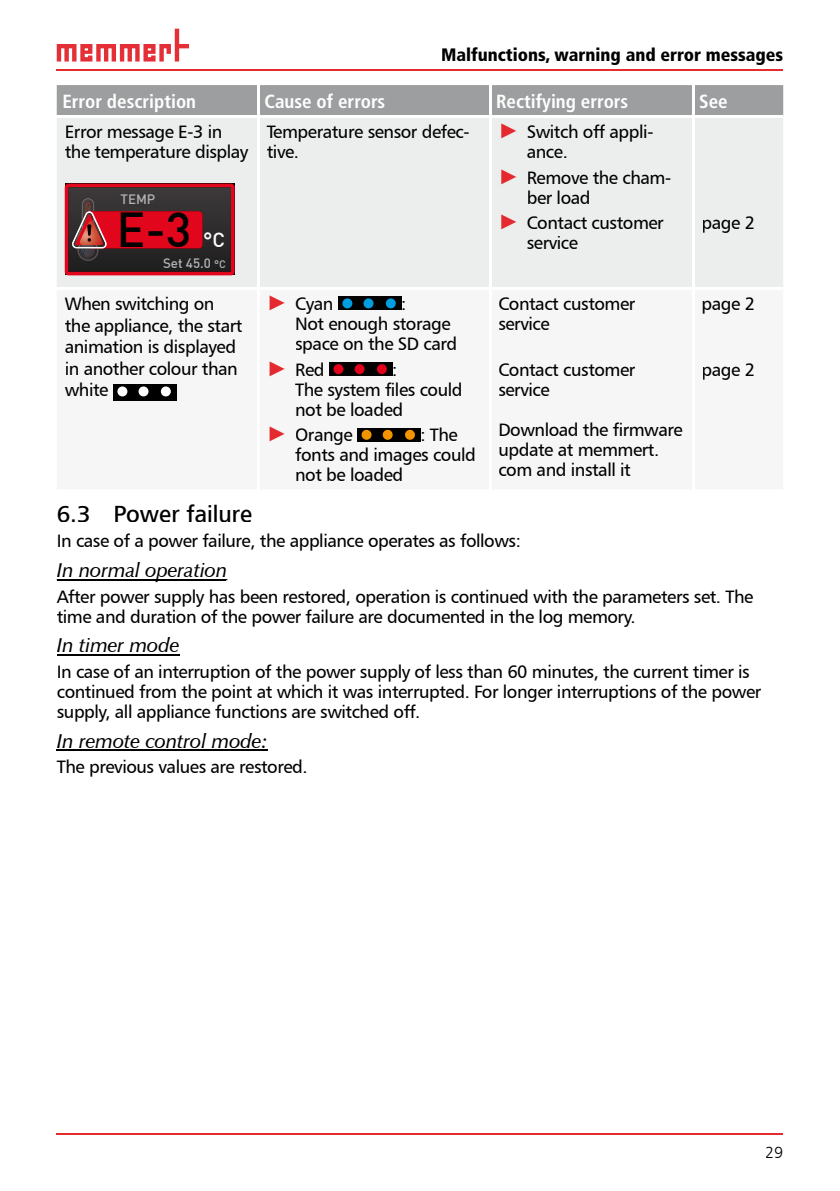
<style>
.page{position:relative;width:840px;height:1191px;background:#fff}
.page>*{position:absolute;margin:0;border:0;box-sizing:border-box;transform-origin:0 0}
.t1{font:500 48px "DIN Offc";color:#000}
.t2{font:500 24px "Frutiger Next LT";color:#000}
.t3{font:italic 600 20px "Zapf Humanist 601 BT";color:#000}
.t4{font:500 20px "DIN Offc";color:#fff}
.t5{font:700 condensed 19px "Frutiger LT Std";color:#fff}
.t6{font:18px/20px "Humanist 777 BT Roman B";letter-spacing:-.025em;color:#000}
.t7{font:900 condensed 18px "Frutiger";color:#000}
.t8{font:16px "Humanist 777 BT Light B";color:#000}
.t9{font:500 13.4px "DIN Offc";color:#b2b3b5}
.s1{font-family:"Arial";font-size:21px;color:#e42a2e}
.s2{font-size:10.6px}
</style>
<div class="page">
<hr style="left:57px;top:69px;width:725px;height:1px;background:#e42b2d">
<hr style="left:57px;top:1133px;width:725px;height:1px;background:#e42b2d">
<svg style="left:57px;top:29px;width:132px;height:33px"></svg>
<hr style="left:57px;top:654px;width:122px;height:1px;background:#000">
<hr style="left:57px;top:749px;width:211px;height:2px;background:#000">
<div style="left:57px;top:85px;width:725px;height:30px;background:#9c9e9f"></div>
<div style="left:57px;top:118px;width:725px;height:169px;background:#eceded"></div>
<hr style="left:258px;top:85px;width:2px;height:30px;background:#fff">
<hr style="left:489px;top:85px;width:2px;height:30px;background:#fff">
<hr style="left:692px;top:85px;width:2px;height:30px;background:#fff">
<hr style="left:258px;top:117px;width:2px;height:170px;background:#fff">
<hr style="left:489px;top:117px;width:2px;height:170px;background:#fff">
<hr style="left:692px;top:117px;width:2px;height:170px;background:#fff">
<div style="left:66px;top:125px;width:156px;height:17px;background:#eceded"></div>
<div style="left:65px;top:145px;width:183px;height:17px;background:#eceded"></div>
<svg style="left:65px;top:183px;width:169px;height:92px;background:#742129"></svg>
<div style="left:267px;top:124px;width:201px;height:18px;background:#eceded"></div>
<div style="left:267px;top:145px;width:30px;height:13px;background:#eceded"></div>
<div style="left:501px;top:123px;width:15px;height:15px;background:#eceded"></div>
<div style="left:527px;top:124px;width:125px;height:18px;background:#eceded"></div>
<div style="left:527px;top:149px;width:39px;height:9px;background:#eceded"></div>
<div style="left:501px;top:169px;width:15px;height:15px;background:#eceded"></div>
<div style="left:528px;top:170px;width:142px;height:14px;background:#eceded"></div>
<div style="left:528px;top:190px;width:60px;height:14px;background:#eceded"></div>
<div style="left:501px;top:215px;width:15px;height:15px;background:#eceded"></div>
<div style="left:527px;top:217px;width:136px;height:13px;background:#eceded"></div>
<div style="left:527px;top:236px;width:50px;height:14px;background:#eceded"></div>
<div style="left:702px;top:217px;width:51px;height:16px;background:#eceded"></div>
<div style="left:65px;top:296px;width:149px;height:18px;background:#f6f6f6"></div>
<div style="left:65px;top:318px;width:177px;height:17px;background:#f6f6f6"></div>
<div style="left:65px;top:340px;width:171px;height:17px;background:#f6f6f6"></div>
<div style="left:66px;top:361px;width:172px;height:14px;background:#f6f6f6"></div>
<div style="left:65px;top:383px;width:43px;height:13px;background:#f6f6f6"></div>
<svg style="left:113px;top:384px;width:63px;height:16px"></svg>
<div style="left:117px;top:386px;width:10px;height:10px;background:#fff;border-radius:50%"></div>
<div style="left:138px;top:386px;width:10px;height:10px;background:#fff;border-radius:50%"></div>
<div style="left:161px;top:386px;width:10px;height:10px;background:#fff;border-radius:50%"></div>
<div style="left:269px;top:295px;width:15px;height:15px;background:#f6f6f6"></div>
<div style="left:295px;top:297px;width:38px;height:17px;background:#f6f6f6"></div>
<svg style="left:338px;top:296px;width:64px;height:14px"></svg>
<div style="left:296px;top:316px;width:154px;height:18px;background:#f6f6f6"></div>
<div style="left:296px;top:336px;width:159px;height:18px;background:#f6f6f6"></div>
<div style="left:269px;top:361px;width:15px;height:15px;background:#f6f6f6"></div>
<div style="left:296px;top:362px;width:28px;height:14px;background:#f6f6f6"></div>
<svg style="left:329px;top:362px;width:63px;height:14px"></svg>
<div style="left:333px;top:364px;width:10px;height:10px;background:#e2001a;border-radius:50%"></div>
<div style="left:354px;top:364px;width:10px;height:10px;background:#e2001a;border-radius:50%"></div>
<div style="left:376px;top:364px;width:10px;height:10px;background:#e2001a;border-radius:50%"></div>
<hr style="left:393px;top:366px;width:4px;height:10px;background:#f6f6f6">
<div style="left:295px;top:382px;width:167px;height:17px;background:#f6f6f6"></div>
<div style="left:296px;top:402px;width:107px;height:14px;background:#f6f6f6"></div>
<div style="left:269px;top:427px;width:15px;height:15px;background:#f6f6f6"></div>
<div style="left:296px;top:429px;width:56px;height:16px;background:#f6f6f6"></div>
<svg style="left:357px;top:428px;width:63px;height:13px"></svg>
<div style="left:361px;top:430px;width:10px;height:10px;background:#f39400;border-radius:50%"></div>
<div style="left:382px;top:430px;width:10px;height:10px;background:#f39400;border-radius:50%"></div>
<div style="left:405px;top:430px;width:10px;height:10px;background:#f39400;border-radius:50%"></div>
<div style="left:422px;top:428px;width:35px;height:13px;background:#f6f6f6"></div>
<div style="left:295px;top:448px;width:180px;height:17px;background:#f6f6f6"></div>
<div style="left:296px;top:468px;width:105px;height:13px;background:#f6f6f6"></div>
<div style="left:499px;top:297px;width:136px;height:13px;background:#f6f6f6"></div>
<div style="left:499px;top:317px;width:50px;height:13px;background:#f6f6f6"></div>
<div style="left:499px;top:363px;width:136px;height:13px;background:#f6f6f6"></div>
<div style="left:499px;top:382px;width:50px;height:14px;background:#f6f6f6"></div>
<div style="left:499px;top:422px;width:183px;height:14px;background:#f6f6f6"></div>
<div style="left:499px;top:442px;width:158px;height:17px;background:#f6f6f6"></div>
<div style="left:499px;top:462px;width:131px;height:14px;background:#f6f6f6"></div>
<div style="left:702px;top:297px;width:51px;height:17px;background:#f6f6f6"></div>
<div style="left:702px;top:363px;width:51px;height:16px;background:#f6f6f6"></div>
<hr style="left:57px;top:579px;width:169px;height:1px;background:#000">
<p class="t7" style="left:441px;top:44px;width:343px">Malfunctions, warning and error messages</p>
<p class="t5" style="left:62px;top:90px;width:135px">Error description</p>
<p class="t5" style="left:264px;top:90px;width:122px">Cause of errors</p>
<p class="t5" style="left:495px;top:90px;width:133px">Rectifying errors</p>
<p class="t5" style="left:698px;top:90px;width:30px">See</p>
<p class="t6" style="left:65px;top:121px;width:185px">Error message E-3 in the temperature display</p>
<p class="t9" style="left:120px;top:191px;width:36px">TEMP</p>
<p class="t6" style="left:267px;top:121px;width:204px">Temperature sensor defec&shy;tive.</p>
<p class="t6" style="left:526px;top:121px;width:128px;text-indent:-28px"><span class="s1">►</span> Switch off appli&shy;ance.</p>
<p class="t6" style="left:526px;top:167px;width:146px;text-indent:-28px"><span class="s1">►</span> Remove the cham&shy;ber load</p>
<p class="t6" style="left:526px;top:213px;width:138px;text-indent:-28px"><span class="s1">►</span> Contact customer service</p>
<p class="t6" style="left:701px;top:213px;width:55px">page 2</p>
<h1 class="t1" style="left:116px;top:199px;width:77px">E-3</h1>
<p class="t4" style="left:203px;top:227px;width:24px">°C</p>
<p class="t9" style="left:163px;top:254px;width:64px">Set 45.0 <span class="s2">°C</span></p>
<p class="t6" style="left:65px;top:292px;width:179px;line-height:21.6px">When switching on the appliance, the start animation is displayed in another colour than white</p>
<p class="t6" style="left:267px;top:293px;width:68px"><span class="s1">►</span> Cyan</p>
<p class="t6" style="left:295px;top:293px;width:163px;text-indent:106px">:<br>Not enough storage space on the SD card</p>
<p class="t6" style="left:267px;top:359px;width:59px"><span class="s1">►</span> Red</p>
<p class="t6" style="left:295px;top:359px;width:169px;text-indent:97px">:<br>The system files could not be loaded</p>
<p class="t6" style="left:267px;top:425px;width:87px"><span class="s1">►</span> Orange</p>
<p class="t6" style="left:295px;top:425px;width:182px;text-indent:125px">: The fonts and images could not be loaded</p>
<p class="t6" style="left:498px;top:293px;width:138px">Contact customer service</p>
<p class="t6" style="left:498px;top:359px;width:138px">Contact customer service</p>
<p class="t6" style="left:498px;top:419px;width:186px">Download the firmware update at memmert. com and install it</p>
<p class="t6" style="left:701px;top:293px;width:55px">page 2</p>
<p class="t6" style="left:701px;top:359px;width:55px">page 2</p>
<h2 class="t2" style="left:57px;top:500px;width:197px">6.3 Power failure</h2>
<p class="t6" style="left:57px;top:530px;width:465px">In case of a power failure, the appliance operates as follows:</p>
<p class="t3" style="left:57px;top:557px;width:172px">In normal operation</p>
<p class="t6" style="left:57px;top:586px;width:697px">After power supply has been restored, operation is continued with the parameters set. The time and duration of the power failure are documented in the log memory.</p>
<p class="t3" style="left:57px;top:633px;width:124px">In timer mode</p>
<p class="t6" style="left:57px;top:661px;width:705px">In case of an interruption of the power supply of less than 60 minutes, the current timer is continued from the point at which it was interrupted. For longer interruptions of the power supply, all appliance functions are switched off.</p>
<p class="t3" style="left:57px;top:728px;width:212px">In remote control mode:</p>
<p class="t6" style="left:57px;top:756px;width:252px">The previous values are restored.</p>
<p class="t8" style="left:764px;top:1142px;width:19px">29</p>
</div>
